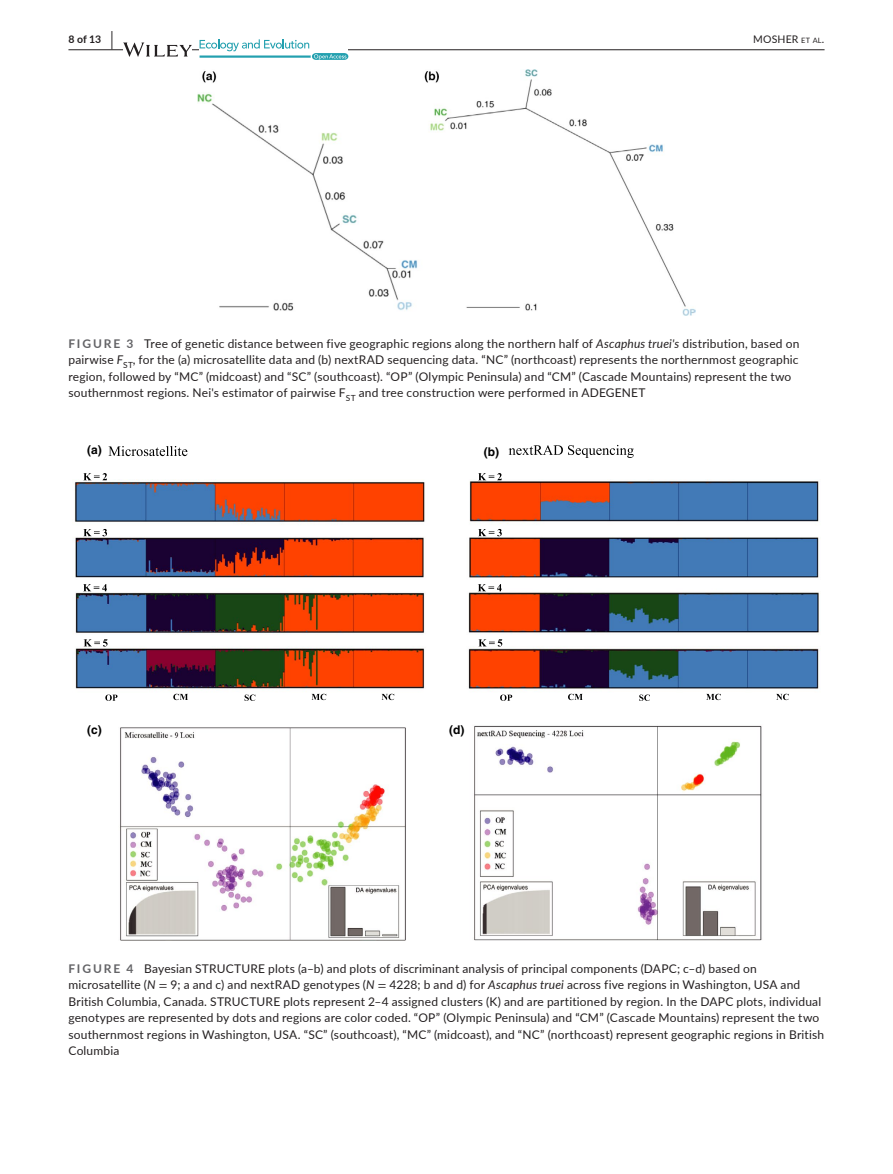
<style>
.page{position:relative;width:893px;height:1174px;background:#fff}
.page>*{position:absolute;margin:0;border:0;box-sizing:border-box;transform-origin:0 0}
.t1{font:12px/16.5px "Lato";letter-spacing:.015em;color:#231f20}
.t2{font:700 12px "Helvetica";color:#000}
.t3{font:10.5px "Lato";letter-spacing:.015em;color:#231f20}
.t4{font:700 10.5px "Lato";color:#231f20}
.s1{font-size:19.5px}
.s2{font-size:7.35px}
.s3{font-weight:700;color:#636366}
.s4{font-style:italic}
.s5{font-family:"STIX Two Text"}
</style>
<div class="page">
<hr style="left:68px;top:49px;width:756px;height:1px;background:#231f20">
<svg style="left:123px;top:42px;width:69px;height:15px"></svg>
<svg style="left:200px;top:39px;width:148px;height:21px"></svg>
<img style="left:74px;top:479px;width:746px;height:461px">
<svg style="left:83px;top:473px;width:24px;height:7px"></svg>
<svg style="left:83px;top:529px;width:24px;height:7px"></svg>
<svg style="left:83px;top:584px;width:24px;height:7px"></svg>
<svg style="left:105px;top:694px;width:12px;height:7px"></svg>
<svg style="left:173px;top:693px;width:15px;height:7px"></svg>
<svg style="left:245px;top:694px;width:10px;height:7px"></svg>
<svg style="left:312px;top:693px;width:14px;height:7px"></svg>
<svg style="left:382px;top:693px;width:12px;height:7px"></svg>
<svg style="left:84px;top:639px;width:24px;height:7px"></svg>
<svg style="left:478px;top:473px;width:24px;height:7px"></svg>
<svg style="left:478px;top:529px;width:24px;height:7px"></svg>
<svg style="left:478px;top:584px;width:24px;height:7px"></svg>
<svg style="left:500px;top:694px;width:12px;height:7px"></svg>
<svg style="left:568px;top:693px;width:15px;height:7px"></svg>
<svg style="left:639px;top:694px;width:11px;height:7px"></svg>
<svg style="left:706px;top:693px;width:15px;height:7px"></svg>
<svg style="left:776px;top:693px;width:13px;height:7px"></svg>
<svg style="left:478px;top:639px;width:24px;height:7px"></svg>
<svg style="left:108px;top:446px;width:79px;height:10px"></svg>
<svg style="left:509px;top:445px;width:125px;height:13px"></svg>
<img style="left:198px;top:69px;width:497px;height:247px">
<p class="t4" style="left:68px;top:31px;width:46px">8 of 13 <span class="s1">|</span></p>
<p class="t3" style="left:753px;top:31px;width:73px">MOSHER <span class="s2">et al</span>.</p>
<p class="t1" style="left:68px;top:335px;width:732px"><span class="s3">FIGURE 3</span> Tree of genetic distance between five geographic regions along the northern half of <span class="s4">Ascaphus truei's</span> distribution, based on pairwise <span class="s4">F</span><sub>ST</sub>, for the (a) microsatellite data and (b) nextRAD sequencing data. “NC” (northcoast) represents the northernmost geographic region, followed by “MC” (midcoast) and “SC” (southcoast). “OP” (Olympic Peninsula) and “CM” (Cascade Mountains) represent the two southernmost regions. Nei's estimator of pairwise F<sub>ST</sub> and tree construction were performed in ADEGENET</p>
<p class="t2" style="left:87px;top:443px;width:16px">(a)</p>
<p class="t2" style="left:484px;top:444px;width:17px">(b)</p>
<p class="t2" style="left:87px;top:722px;width:16px">(c)</p>
<p class="t2" style="left:449px;top:722px;width:17px">(d)</p>
<p class="t1" style="left:68px;top:959px;width:757px"><span class="s3">FIGURE 4</span> Bayesian STRUCTURE plots (a–b) and plots of discriminant analysis of principal components (DAPC; c–d) based on microsatellite (<span class="s4">N</span> <span class="s5">=</span> 9; a and c) and nextRAD genotypes (<span class="s4">N</span> <span class="s5">=</span> 4228; b and d) for <span class="s4">Ascaphus truei</span> across five regions in Washington, USA and British Columbia, Canada. STRUCTURE plots represent 2–4 assigned clusters (K) and are partitioned by region. In the DAPC plots, individual genotypes are represented by dots and regions are color coded. “OP” (Olympic Peninsula) and “CM” (Cascade Mountains) represent the two southernmost regions in Washington, USA. “SC” (southcoast), “MC” (midcoast), and “NC” (northcoast) represent geographic regions in British Columbia</p>
</div>
